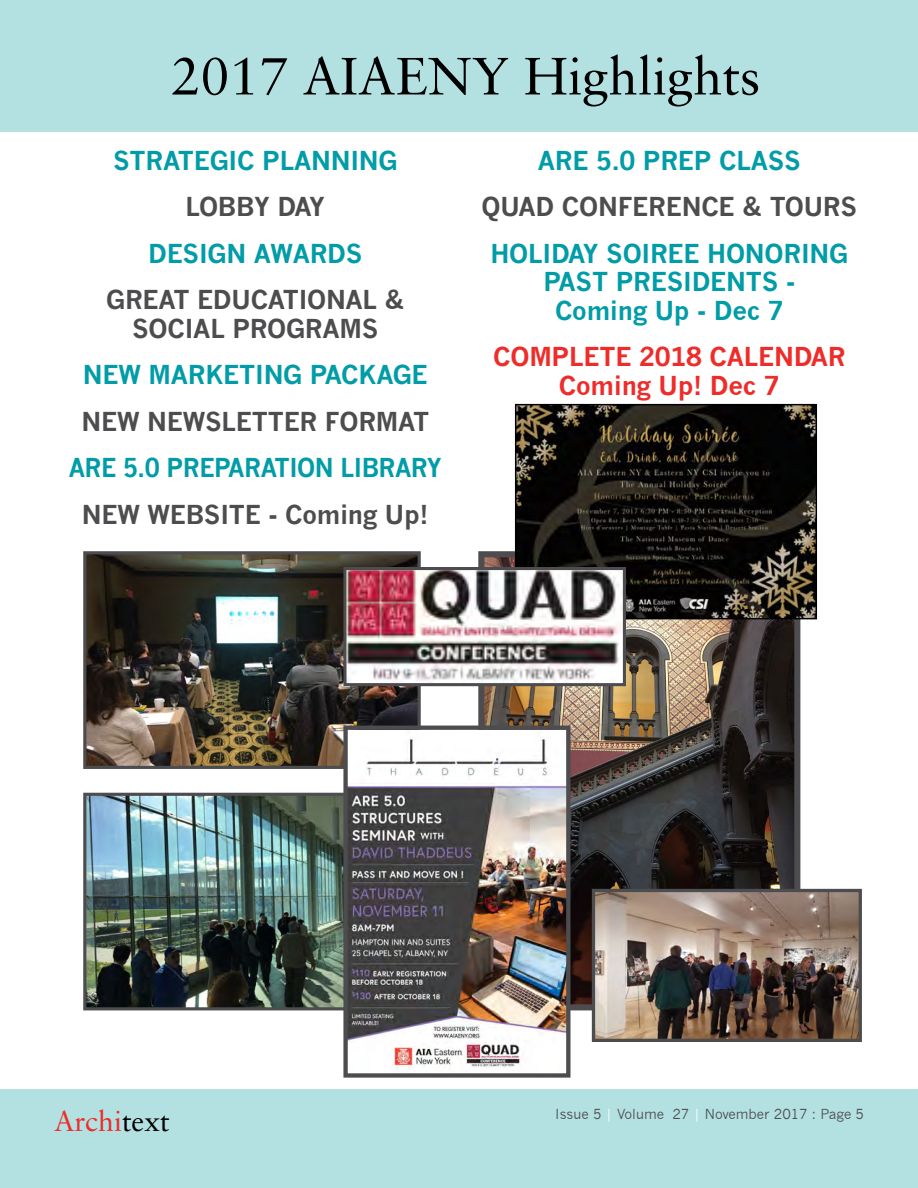
<style>
.page{position:relative;width:918px;height:1188px;background:#fff}
.page>*{position:absolute;margin:0;border:0;box-sizing:border-box;transform-origin:0 0}
.t1{font:52.5px "Sabon";color:#000}
.t2{font:28.5px "Sabon";color:#ee2c2a}
.t3{font:700 25.5px/28.5px "News Gothic";letter-spacing:-.01em;color:#009ca7;text-align:center}
.t4{font:700 25.5px/28.5px "News Gothic";letter-spacing:-.01em;color:#4d4d4f;text-align:center}
.t5{font:700 25.5px/28.5px "News Gothic";letter-spacing:-.01em;color:#ee2c2a;text-align:center}
.t6{font:700 25.5px "News Gothic";letter-spacing:-.01em;color:#009ca7;scale:.95 1}
.t7{font:13.5px "News Gothic";color:#4d4d4f}
.s1{color:#000}
.s2{color:#fff}
</style>
<div class="page">
<div style="left:0;top:1089px;width:918px;height:99px;background:#b3e0e1"></div>
<img style="left:87px;top:797px;width:256px;height:209px">
<div style="left:83px;top:793px;width:338px;height:217px;border:3px solid #4d4d4f"></div>
<div style="left:0;top:0;width:918px;height:132px;background:#b3e0e1"></div>
<img style="left:485px;top:558px;width:308px;height:445px">
<img style="left:87px;top:555px;width:330px;height:210px">
<div style="left:83px;top:551px;width:338px;height:218px;border:3px solid #4d4d4f"></div>
<img style="left:348px;top:731px;width:217px;height:342px">
<div style="left:343px;top:726px;width:227px;height:352px;border:4px solid #4d4d4f"></div>
<img style="left:518px;top:407px;width:296px;height:209px">
<div style="left:515px;top:404px;width:302px;height:215px;border:2px solid #000"></div>
<img style="left:347px;top:571px;width:275px;height:111px">
<div style="left:343px;top:567px;width:283px;height:119px;border:3px solid #4d4d4f"></div>
<img style="left:596px;top:893px;width:262px;height:145px">
<div style="left:592px;top:889px;width:270px;height:153px;border:3px solid #4d4d4f"></div>
<h1 class="t1" style="left:171px;top:45px;width:591px">2017 AIAENY Highlights</h1>
<p class="t3" style="left:113px;top:146px;width:286px">STRATEGIC PLANNING</p>
<p class="t4" style="left:185px;top:192px;width:141px">LOBBY DAY</p>
<p class="t3" style="left:148px;top:239px;width:216px">DESIGN AWARDS</p>
<p class="t4" style="left:106px;top:285px;width:300px">GREAT EDUCATIONAL &amp;<br>SOCIAL PROGRAMS</p>
<p class="t3" style="left:83px;top:360px;width:346px">NEW MARKETING PACKAGE</p>
<p class="t4" style="left:82px;top:407px;width:349px">NEW NEWSLETTER FORMAT</p>
<p class="t6" style="left:69px;top:452px;width:395px">ARE 5.0 PREPARATION LIBRARY</p>
<p class="t4" style="left:82px;top:500px;width:348px">NEW WEBSITE - Coming Up!</p>
<p class="t3" style="left:538px;top:146px;width:265px">ARE 5.0 PREP CLASS</p>
<p class="t4" style="left:482px;top:192px;width:377px">QUAD CONFERENCE &amp; TOURS</p>
<p class="t3" style="left:490px;top:239px;width:359px">HOLIDAY SOIREE HONORING<br>PAST PRESIDENTS -<br>Coming Up - Dec 7</p>
<p class="t5" style="left:493px;top:342px;width:354px">COMPLETE 2018 CALENDAR<br>Coming Up! Dec 7</p>
<p class="t2" style="left:54px;top:1104px;width:117px">Archi<span class="s1">text</span></p>
<p class="t7" style="left:555px;top:1107px;width:310px">Issue 5 <span class="s2">|</span> Volume 27 <span class="s2">|</span> November 2017 : Page 5</p>
</div>
